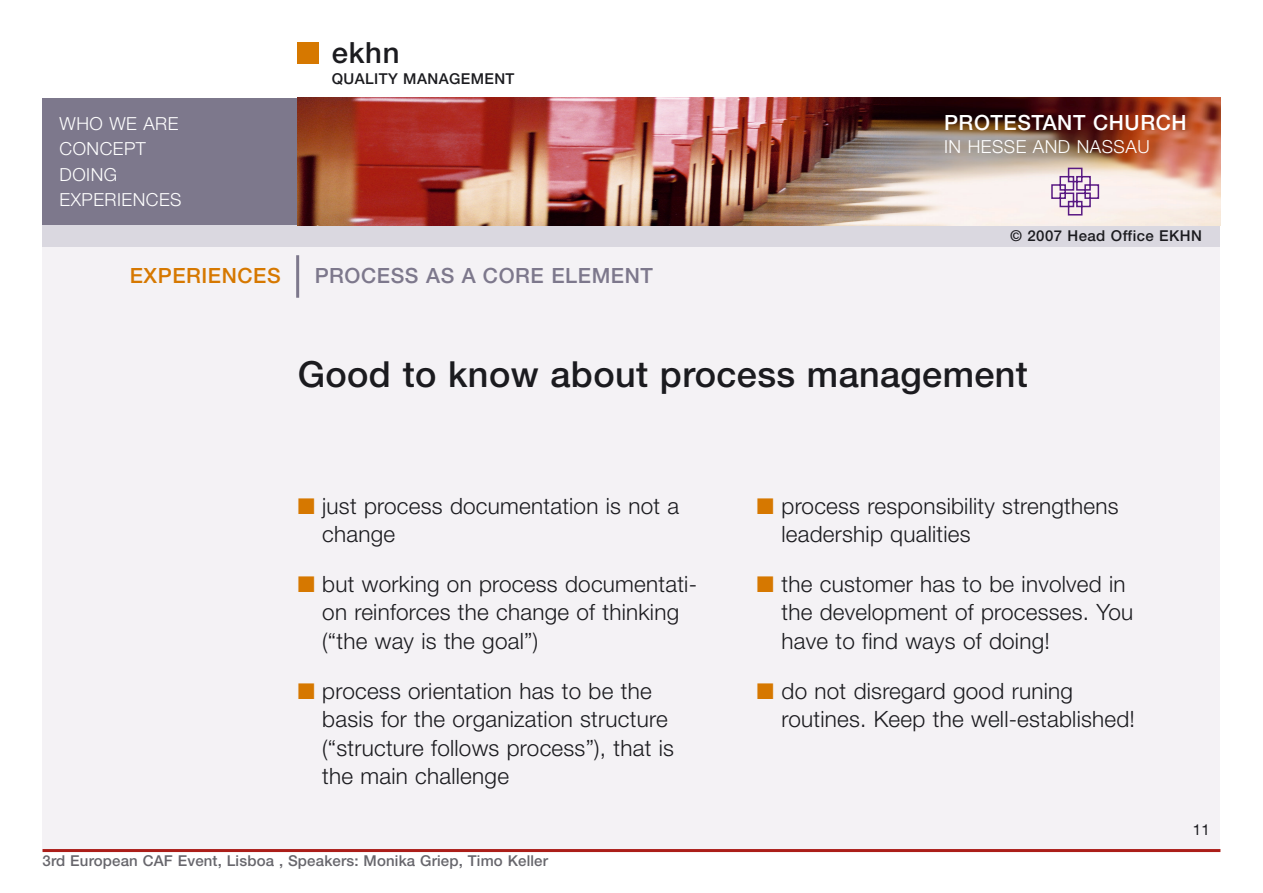
<style>
.page{position:relative;width:1263px;height:893px;background:#fff}
.page>*{position:absolute;margin:0;border:0;box-sizing:border-box;transform-origin:0 0}
.t1{font:500 36px "Helvetica Neue";letter-spacing:.01em;color:#1b1b1f}
.t2{font:500 29.25px "Helvetica Neue";color:#1b1b1f}
.t3{font:300 22.5px/28.5px "Helvetica Neue";letter-spacing:.01em;color:#1b1b1f}
.t4{font:500 21px "Helvetica Neue";letter-spacing:.03em;color:#7d788c}
.t5{font:500 21px "Helvetica Neue";letter-spacing:.03em;color:#fff}
.t6{font:500 21px "Helvetica Neue";letter-spacing:.03em;color:#d67800}
.t7{font:300 18px/25.5px "Helvetica Neue";letter-spacing:.03em;color:#fff}
.t8{font:500 15px "Helvetica Neue";letter-spacing:.01em;color:#67666c}
.t9{font:500 15px "Helvetica Neue";letter-spacing:.03em;color:#1b1b1f}
.t10{font:15px "Helvetica Neue";color:#1b1b1f}
.s1{color:#d67800}
</style>
<div class="page">
<div style="left:43px;top:247px;width:1177px;height:603px;background:#f4f2f5"></div>
<div style="left:43px;top:98px;width:255px;height:127px;background:#7d788c"></div>
<div style="left:43px;top:225px;width:1177px;height:22px;background:#dad8e0"></div>
<img style="left:298px;top:98px;width:922px;height:127px">
<svg style="left:1050px;top:167px;width:50px;height:49px"></svg>
<div style="left:298px;top:43px;width:21px;height:21px;background:#d67800"></div>
<hr style="left:296px;top:255px;width:3px;height:43px;background:#7d788c">
<hr style="left:43px;top:849px;width:1177px;height:3px;background:#ab1e19">
<p class="t7" style="left:60px;top:112px;width:124px">WHO WE ARE<br>CONCEPT<br>DOING<br>EXPERIENCES</p>
<h2 class="t2" style="left:332px;top:43px;width:69px">ekhn</h2>
<p class="t9" style="left:332px;top:74px;width:184px">QUALITY MANAGEMENT</p>
<p class="t6" style="left:130px;top:268px;width:152px">EXPERIENCES</p>
<p class="t4" style="left:315px;top:268px;width:340px">PROCESS AS A CORE ELEMENT</p>
<p class="t5" style="left:944px;top:115px;width:244px">PROTESTANT CHURCH</p>
<p class="t7" style="left:944px;top:135px;width:207px">IN HESSE AND NASSAU</p>
<p class="t9" style="left:1010px;top:231px;width:193px">© 2007 Head Office EKHN</p>
<h1 class="t1" style="left:298px;top:361px;width:732px">Good to know about process management</h1>
<p class="t3" style="left:322px;top:493px;width:359px;text-indent:-25px"><span class="s1">■</span> just process documentation is not a change</p>
<p class="t3" style="left:322px;top:572px;width:376px;text-indent:-25px"><span class="s1">■</span> but working on process documentati&shy;on reinforces the change of thinking (“the way is the goal”)</p>
<p class="t3" style="left:322px;top:679px;width:353px;text-indent:-25px"><span class="s1">■</span> process orientation has to be the basis for the organization structure (“structure follows process”), that is the main challenge</p>
<p class="t8" style="left:43px;top:855px;width:507px">3rd European CAF Event, Lisboa , Speakers: Monika Griep, Timo Keller</p>
<p class="t3" style="left:781px;top:493px;width:338px;text-indent:-25px"><span class="s1">■</span> process responsibility strengthens leadership qualities</p>
<p class="t3" style="left:781px;top:572px;width:353px;text-indent:-25px"><span class="s1">■</span> the customer has to be involved in the development of processes. You have to find ways of doing!</p>
<p class="t3" style="left:781px;top:679px;width:355px;text-indent:-25px"><span class="s1">■</span> do not disregard good runing routines. Keep the well-established!</p>
<p class="t10" style="left:1193px;top:821px;width:18px">11</p>
</div>
